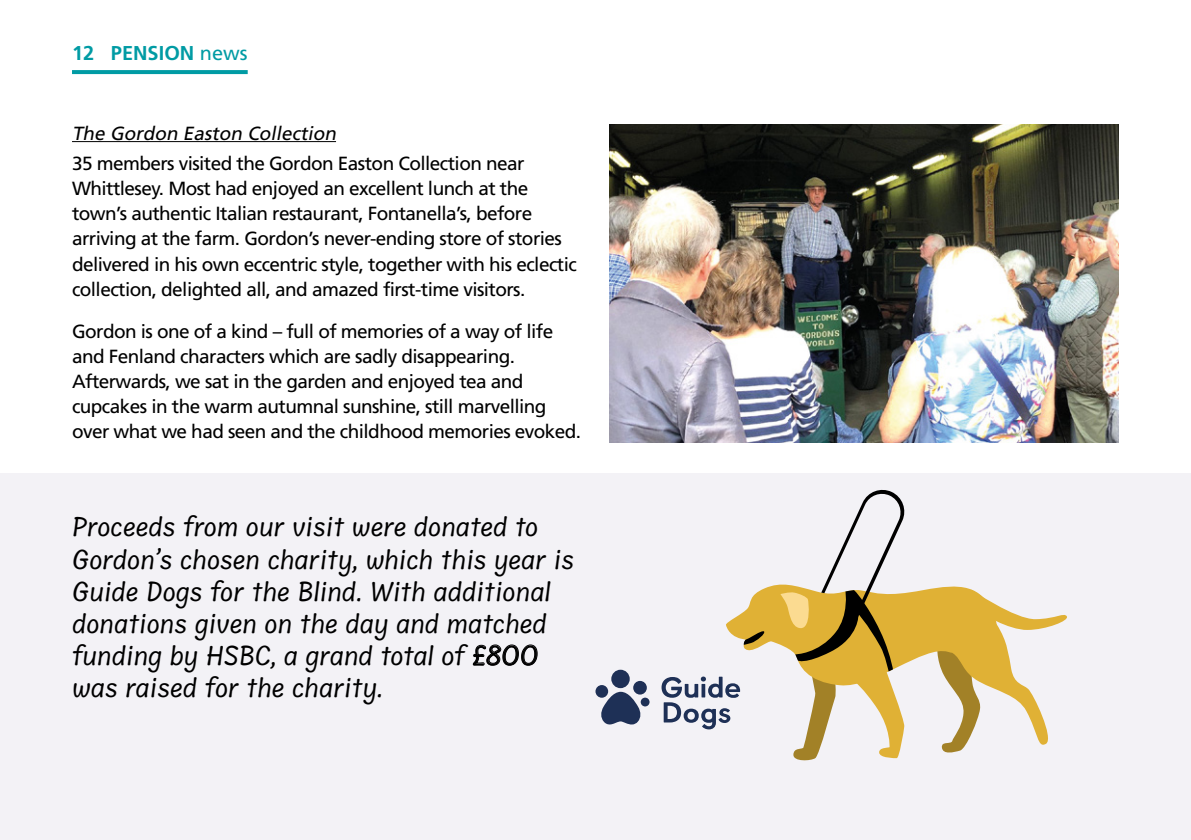
<style>
.page{position:relative;width:1191px;height:840px;background:#fff}
.page>*{position:absolute;margin:0;border:0;box-sizing:border-box;transform-origin:0 0}
.t1{font:24px/32px "Annai MN";color:#000}
.t2{font:700 20px "Frutiger";color:#009ba4}
.t3{font:19px/25px "Frutiger";letter-spacing:-.03em;color:#000}
.t4{font:italic 19px "Frutiger";color:#000}
.s1{font-weight:400}
</style>
<div class="page">
<div style="left:0;top:473px;width:1191px;height:366px;background:#f3f2f6"></div>
<svg style="left:72px;top:70px;width:176px;height:4px"></svg>
<img style="left:609px;top:125px;width:510px;height:317px">
<hr style="left:72px;top:141px;width:264px;height:1px;background:#000">
<div style="left:640px;top:697px;width:9px;height:9px;background:#1e3056;border-radius:50%"></div>
<div style="left:633px;top:680px;width:14px;height:14px;background:#1e3056;border-radius:50%"></div>
<svg style="left:595px;top:684px;width:13px;height:13px"></svg>
<div style="left:611px;top:669px;width:18px;height:18px;background:#1e3056;border-radius:50%"></div>
<svg style="left:600px;top:691px;width:41px;height:33px"></svg>
<svg style="left:661px;top:489px;width:406px;height:272px"></svg>
<p class="t2" style="left:72px;top:41px;width:177px">12 PENSION <span class="s1">news</span></p>
<p class="t4" style="left:72px;top:122px;width:269px">The Gordon Easton Collection</p>
<p class="t3" style="left:72px;top:151px;width:506px">35 members visited the Gordon Easton Collection near Whittlesey. Most had enjoyed an excellent lunch at the town’s authentic Italian restaurant, Fontanella’s, before arriving at the farm. Gordon’s never-ending store of stories delivered in his own eccentric style, together with his eclectic collection, delighted all, and amazed first-time visitors.</p>
<p class="t3" style="left:72px;top:318px;width:511px">Gordon is one of a kind – full of memories of a way of life and Fenland characters which are sadly disappearing.<br>Afterwards, we sat in the garden and enjoyed tea and cupcakes in the warm autumnal sunshine, still marvelling over what we had seen and the childhood memories evoked.</p>
<p class="t1" style="left:72px;top:512px;width:504px">Proceeds from our visit were donated to Gordon’s chosen charity, which this year is Guide Dogs for the Blind. With additional donations given on the day and matched funding by HSBC, a grand total of £800 was raised for the charity.</p>
</div>
